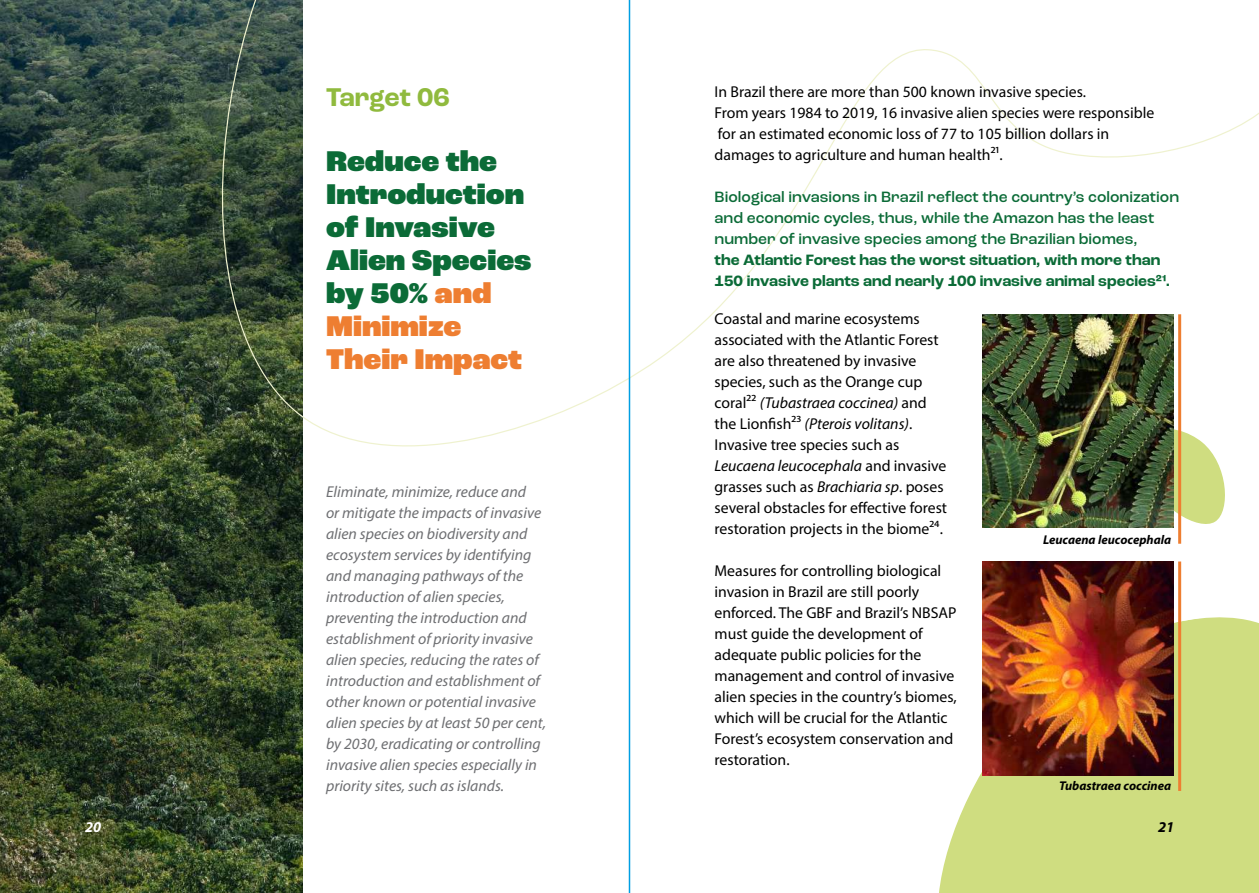
<style>
.page{position:relative;width:1259px;height:893px;background:#fff}
.page>*{position:absolute;margin:0;border:0;box-sizing:border-box;transform-origin:0 0}
.t1{font:900 30px/33px "Roc Grotesk";color:#0b6b37}
.t2{font:700 27px "Roc Grotesk";letter-spacing:-.005em;color:#90ba3e}
.t3{font:15.75px/21px "Myriad Pro";color:#000}
.t4{font:italic 15.75px/21px "Myriad Pro";color:#6e6f72}
.t5{font:500 15.75px/21px "Roc Grotesk";color:#0b6b37}
.t6{font:700 15.75px/21px "Roc Grotesk";color:#0b6b37}
.t7{font:italic 700 15px "Myriad Pro";color:#fff}
.t8{font:italic 700 15px "Myriad Pro";color:#000}
.t9{font:italic 700 12.75px "Myriad Pro";color:#000}
.s1{color:#ee7e31}
.s2{font-style:italic}
</style>
<div class="page">
<svg style="left:1174px;top:446px;width:51px;height:78px;background:#d5e190"></svg>
<svg style="left:939px;top:607px;width:320px;height:286px;fill:#cfdd80"></svg>
<img style="left:0;top:0;width:303px;height:893px">
<svg style="left:222px;top:0;width:1037px;height:446px"></svg>
<hr style="left:629px;top:0;width:1px;height:893px;background:#009fe3">
<img style="left:982px;top:314px;width:192px;height:214px">
<img style="left:982px;top:561px;width:192px;height:214px">
<hr style="left:1178px;top:561px;width:3px;height:230px;background:#ee7e31">
<hr style="left:1178px;top:314px;width:3px;height:230px;background:#ee7e31">
<h2 class="t2" style="left:326px;top:80px;width:125px">Target 06</h2>
<h1 class="t1" style="left:326px;top:146px;width:207px">Reduce the<br>Introduction of Invasive<br>Alien Species by 50% <span class="s1">and<br>Minimize<br>Their Impact</span></h1>
<p class="t4" style="left:326px;top:481px;width:221px">Eliminate, minimize, reduce and<br>or mitigate the impacts of invasive alien species on biodiversity and ecosystem services by identifying and managing pathways of the introduction of alien species, preventing the introduction and establishment of priority invasive alien species, reducing the rates of introduction and establishment of other known or potential invasive alien species by at least 50 per cent, by 2030, eradicating or controlling invasive alien species especially in priority sites, such as islands.</p>
<p class="t3" style="left:714px;top:81px;width:441px">In Brazil there are more than 500 known invasive species.<br>From years 1984 to 2019, 16 invasive alien species were responsible for an estimated economic loss of 77 to 105 billion dollars in damages to agriculture and human health21.</p>
<p class="t5" style="left:714px;top:186px;width:466px">Biological invasions in Brazil reflect the country’s colonization and economic cycles, thus, while the Amazon has the least number of invasive species among the Brazilian biomes,</p>
<p class="t6" style="left:714px;top:249px;width:457px">the Atlantic Forest has the worst situation, with more than<br>150 invasive plants and nearly 100 invasive animal species21.</p>
<p class="t3" style="left:714px;top:308px;width:234px">Coastal and marine ecosystems associated with the Atlantic Forest are also threatened by invasive species, such as the Orange cup coral22 <span class="s2">(Tubastraea coccinea)</span> and the Lionfish23 <span class="s2">(Pterois volitans)</span>.<br>Invasive tree species such as <span class="s2">Leucaena leucocephala</span> and invasive grasses such as <span class="s2">Brachiaria sp</span>. poses several obstacles for effective forest restoration projects in the biome2⁴.</p>
<p class="t3" style="left:714px;top:560px;width:244px">Measures for controlling biological invasion in Brazil are still poorly enforced. The GBF and Brazil’s NBSAP must guide the development of adequate public policies for the management and control of invasive alien species in the country’s biomes, which will be crucial for the Atlantic Forest’s ecosystem conservation and restoration.</p>
<p class="t9" style="left:1043px;top:531px;width:130px">Leucaena leucocephala</p>
<p class="t9" style="left:1059px;top:778px;width:114px">Tubastraea coccinea</p>
<p class="t7" style="left:85px;top:817px;width:18px">20</p>
<p class="t8" style="left:1158px;top:817px;width:18px">21</p>
</div>
